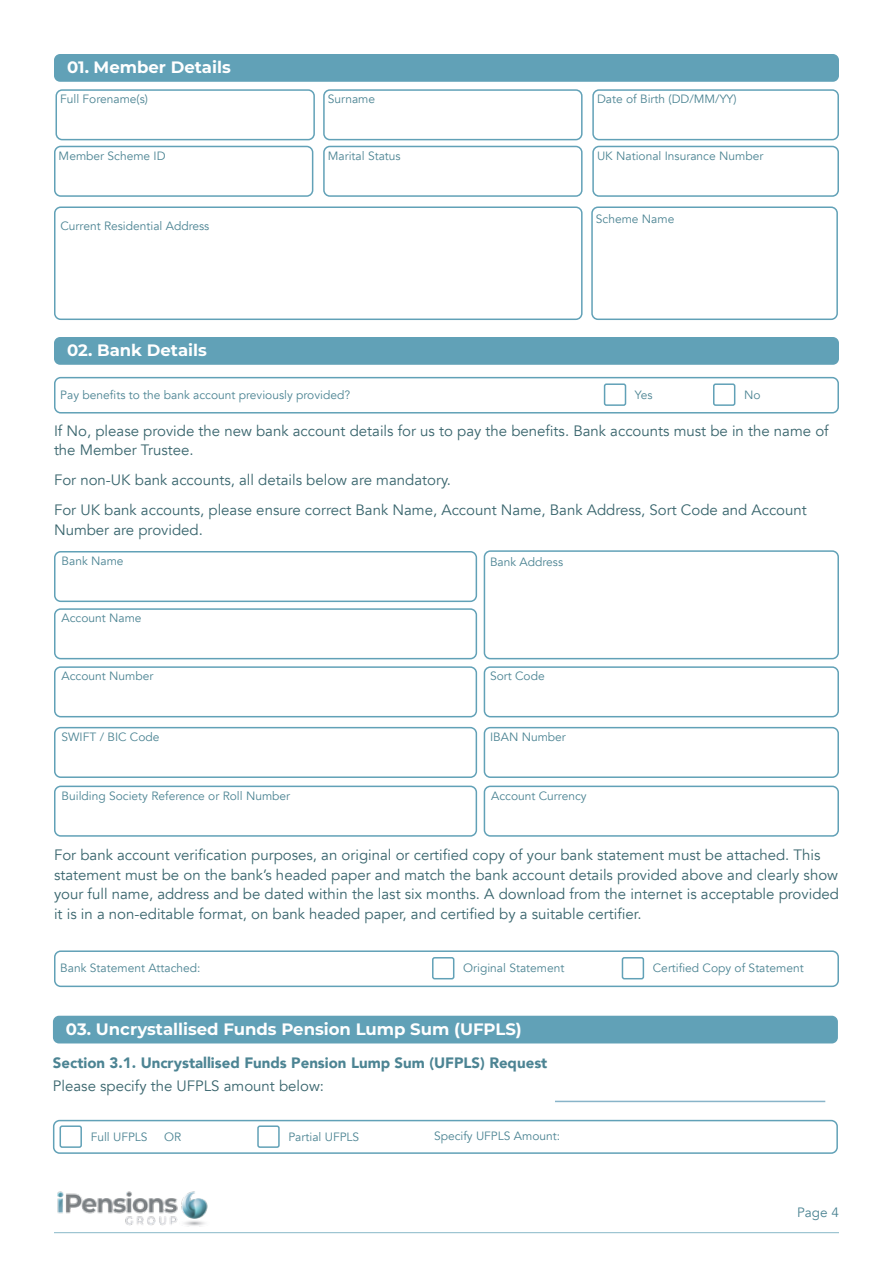
<style>
.page{position:relative;width:893px;height:1263px;background:#fff}
.page>*{position:absolute;margin:0;border:0;box-sizing:border-box;transform-origin:0 0}
.t1{font:100 16.5px "Montserrat";color:#fff}
.t2{font:15px/19.5px "Avenir";color:#39656d}
.t3{font:900 15px "Avenir";color:#4c8493}
.t4{font:13.5px "Avenir";color:#4c8493}
.t5{font:12px "Avenir";color:#4c8493}
</style>
<div class="page">
<hr style="left:54px;top:1232px;width:785px;height:1px;background:#61a1b7">
<img style="left:57px;top:1191px;width:151px;height:36px">
<div style="left:54px;top:54px;width:785px;height:28px;background:#61a1b7;border-radius:6px"></div>
<div style="left:323px;top:89px;width:260px;height:51px;border:2px solid #61a1b7;border-radius:6px"></div>
<div style="left:592px;top:89px;width:247px;height:51px;border:2px solid #61a1b7;border-radius:6px"></div>
<div style="left:323px;top:146px;width:260px;height:51px;border:2px solid #61a1b7;border-radius:6px"></div>
<div style="left:592px;top:146px;width:247px;height:51px;border:2px solid #61a1b7;border-radius:6px"></div>
<div style="left:54px;top:206px;width:529px;height:114px;border:2px solid #61a1b7;border-radius:6px"></div>
<div style="left:55px;top:89px;width:260px;height:51px;border:2px solid #61a1b7;border-radius:6px"></div>
<div style="left:54px;top:146px;width:259px;height:51px;border:2px solid #61a1b7;border-radius:6px"></div>
<div style="left:54px;top:337px;width:785px;height:28px;background:#61a1b7;border-radius:6px"></div>
<div style="left:54px;top:377px;width:785px;height:36px;border:2px solid #61a1b7;border-radius:6px"></div>
<div style="left:604px;top:383px;width:22px;height:23px;border:2px solid #61a1b7;border-radius:2px"></div>
<div style="left:713px;top:383px;width:22px;height:23px;border:2px solid #61a1b7;border-radius:2px"></div>
<div style="left:54px;top:551px;width:423px;height:51px;border:2px solid #61a1b7;border-radius:6px"></div>
<div style="left:484px;top:550px;width:355px;height:109px;border:2px solid #61a1b7;border-radius:6px"></div>
<div style="left:54px;top:608px;width:423px;height:51px;border:2px solid #61a1b7;border-radius:6px"></div>
<div style="left:54px;top:666px;width:423px;height:51px;border:2px solid #61a1b7;border-radius:6px"></div>
<div style="left:484px;top:666px;width:355px;height:51px;border:2px solid #61a1b7;border-radius:6px"></div>
<div style="left:54px;top:727px;width:423px;height:51px;border:2px solid #61a1b7;border-radius:6px"></div>
<div style="left:484px;top:727px;width:355px;height:51px;border:2px solid #61a1b7;border-radius:6px"></div>
<div style="left:54px;top:786px;width:423px;height:51px;border:2px solid #61a1b7;border-radius:6px"></div>
<div style="left:484px;top:786px;width:355px;height:51px;border:2px solid #61a1b7;border-radius:6px"></div>
<div style="left:54px;top:950px;width:785px;height:37px;border:2px solid #61a1b7;border-radius:6px"></div>
<div style="left:432px;top:957px;width:22px;height:22px;border:2px solid #61a1b7;border-radius:2px"></div>
<div style="left:622px;top:957px;width:22px;height:22px;border:2px solid #61a1b7;border-radius:2px"></div>
<div style="left:53px;top:1016px;width:785px;height:27px;background:#61a1b7;border-radius:6px"></div>
<div style="left:60px;top:1125px;width:22px;height:23px;border:2px solid #61a1b7;border-radius:2px"></div>
<div style="left:53px;top:1120px;width:785px;height:34px;border:2px solid #61a1b7;border-radius:6px"></div>
<div style="left:257px;top:1125px;width:23px;height:23px;border:2px solid #61a1b7;border-radius:2px"></div>
<hr style="left:555px;top:1101px;width:270px;height:1px;background:#88b4c9">
<div style="left:591px;top:206px;width:247px;height:114px;border:2px solid #61a1b7;border-radius:6px"></div>
<p class="t1" style="left:67px;top:57px;width:165px">01. Member Details</p>
<p class="t5" style="left:60px;top:92px;width:89px">Full Forename(s)</p>
<p class="t5" style="left:59px;top:148px;width:108px">Member Scheme ID</p>
<p class="t5" style="left:61px;top:219px;width:150px">Current Residential Address</p>
<p class="t5" style="left:328px;top:92px;width:49px">Surname</p>
<p class="t5" style="left:597px;top:92px;width:141px">Date of Birth (DD/MM/YY)</p>
<p class="t5" style="left:328px;top:148px;width:74px">Marital Status</p>
<p class="t5" style="left:597px;top:148px;width:168px">UK National Insurance Number</p>
<p class="t5" style="left:596px;top:211px;width:80px">Scheme Name</p>
<p class="t1" style="left:67px;top:339px;width:141px">02. Bank Details</p>
<p class="t5" style="left:60px;top:387px;width:291px">Pay benefits to the bank account previously provided?</p>
<p class="t5" style="left:635px;top:387px;width:19px">Yes</p>
<p class="t5" style="left:744px;top:387px;width:18px">No</p>
<p class="t2" style="left:54px;top:421px;width:776px">If No, please provide the new bank account details for us to pay the benefits. Bank accounts must be in the name of the Member Trustee.</p>
<p class="t2" style="left:54px;top:465px;width:754px;line-height:30px">For non-UK bank accounts, all details below are mandatory.<br>For UK bank accounts, please ensure correct Bank Name, Account Name, Bank Address, Sort Code and Account</p>
<p class="t2" style="left:54px;top:520px;width:150px">Number are provided.</p>
<p class="t5" style="left:62px;top:554px;width:64px">Bank Name</p>
<p class="t5" style="left:490px;top:555px;width:75px">Bank Address</p>
<p class="t5" style="left:62px;top:611px;width:82px">Account Name</p>
<p class="t5" style="left:62px;top:669px;width:93px">Account Number</p>
<p class="t5" style="left:490px;top:669px;width:56px">Sort Code</p>
<p class="t5" style="left:62px;top:729px;width:99px">SWIFT / BIC Code</p>
<p class="t5" style="left:490px;top:729px;width:77px">IBAN Number</p>
<p class="t5" style="left:62px;top:788px;width:230px">Building Society Reference or Roll Number</p>
<p class="t5" style="left:491px;top:788px;width:97px">Account Currency</p>
<p class="t2" style="left:54px;top:845px;width:786px">For bank account verification purposes, an original or certified copy of your bank statement must be attached. This statement must be on the bank’s headed paper and match the bank account details provided above and clearly show your full name, address and be dated within the last six months. A download from the internet is acceptable provided it is in a non-editable format, on bank headed paper, and certified by a suitable certifier.</p>
<p class="t5" style="left:60px;top:961px;width:142px">Bank Statement Attached:</p>
<p class="t5" style="left:463px;top:961px;width:103px">Original Statement</p>
<p class="t5" style="left:653px;top:961px;width:152px">Certified Copy of Statement</p>
<p class="t1" style="left:66px;top:1018px;width:457px">03. Uncrystallised Funds Pension Lump Sum (UFPLS)</p>
<p class="t3" style="left:53px;top:1050px;width:496px">Section 3.1. Uncrystallised Funds Pension Lump Sum (UFPLS) Request</p>
<p class="t2" style="left:53px;top:1076px;width:273px">Please specify the UFPLS amount below:</p>
<p class="t5" style="left:91px;top:1129px;width:58px">Full UFPLS</p>
<p class="t5" style="left:164px;top:1129px;width:19px">OR</p>
<p class="t5" style="left:288px;top:1129px;width:72px">Partial UFPLS</p>
<p class="t5" style="left:434px;top:1128px;width:128px">Specify UFPLS Amount:</p>
<p class="t4" style="left:797px;top:1204px;width:43px">Page 4</p>
</div>
